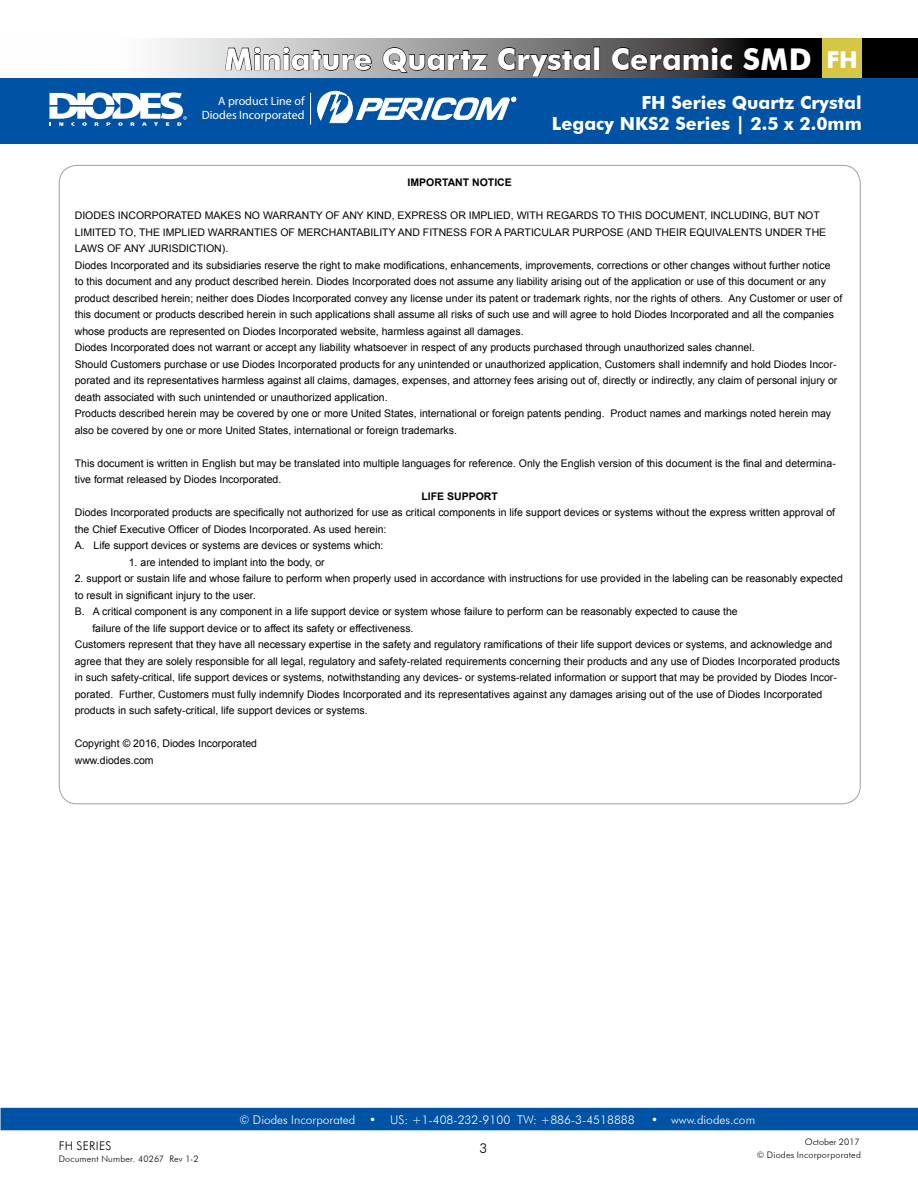
<style>
.page{position:relative;width:918px;height:1188px;background:#fff}
.page>*{position:absolute;margin:0;border:0;box-sizing:border-box;transform-origin:0 0}
.t1{font:700 30px "Futura BT";color:#fff}
.t2{font:700 23.25px "Futura BT";color:#fff}
.t3{font:700 18px/21.6px "Futura BT";color:#fff;text-align:right}
.t4{font:300 13.5px "Futura BT";color:#000}
.t5{font:300 12px "Futura BT";color:#fff}
.t6{font:12px/14px "Myriad Pro";color:#fff;text-align:right}
.t7{font:300 12px "Futura BT";letter-spacing:.02em;color:#000}
.t8{font:10.5px/16.5px "Arial";color:#000}
.t9{font:700 10.5px "Arial";color:#000}
.t10{font:300 9px "Futura BT";letter-spacing:.025em;color:#000}
.t11{font:300 9px "Futura BT";color:#000}
</style>
<div class="page">
<div style="left:1px;top:1108px;width:917px;height:22px;background:#0052a4"></div>
<svg style="left:158px;top:38px;width:760px;height:40px;background:#747474"></svg>
<div style="left:0;top:78px;width:918px;height:66px;background:#0052a4"></div>
<svg style="left:225px;top:45px;width:147px;height:31px;background:#aaabab"></svg>
<svg style="left:382px;top:47px;width:107px;height:26px;background:#838383"></svg>
<svg style="left:498px;top:47px;width:93px;height:30px;background:#656464"></svg>
<div style="left:594px;top:47px;width:6px;height:23px;border:1px solid #000"></div>
<svg style="left:612px;top:47px;width:121px;height:24px;background:#363333"></svg>
<div style="left:742px;top:45px;width:69px;height:31px;background:#000"></div>
<div style="left:822px;top:38px;width:39px;height:40px;background:#d5c745"></div>
<svg style="left:317px;top:90px;width:200px;height:34px"></svg>
<hr style="left:310px;top:93px;width:1px;height:31px;background:#fcfbfb">
<svg style="left:49px;top:92px;width:138px;height:34px"></svg>
<h1 class="t1" style="left:225px;top:41px;width:589px">Miniature Quartz Crystal Ceramic SMD</h1>
<h3 class="t3" style="left:552px;top:92px;width:311px">FH Series Quartz Crystal<br>Legacy NKS2 Series | 2.5 x 2.0mm</h3>
<h2 class="t2" style="left:827px;top:45px;width:33px">FH</h2>
<p class="t6" style="left:202px;top:94px;width:104px">A product Line of<br>Diodes Incorporated</p>
<p class="t9" style="left:408px;top:176px;width:106px">IMPORTANT NOTICE</p>
<p class="t8" style="left:75px;top:207px;width:769px">DIODES INCORPORATED MAKES NO WARRANTY OF ANY KIND, EXPRESS OR IMPLIED, WITH REGARDS TO THIS DOCUMENT, INCLUDING, BUT NOT LIMITED TO, THE IMPLIED WARRANTIES OF MERCHANTABILITY AND FITNESS FOR A PARTICULAR PURPOSE (AND THEIR EQUIVALENTS UNDER THE LAWS OF ANY JURISDICTION).<br>Diodes Incorporated and its subsidiaries reserve the right to make modifications, enhancements, improvements, corrections or other changes without further notice<br>to this document and any product described herein. Diodes Incorporated does not assume any liability arising out of the application or use of this document or any product described herein; neither does Diodes Incorporated convey any license under its patent or trademark rights, nor the rights of others. Any Customer or user of this document or products described herein in such applications shall assume all risks of such use and will agree to hold Diodes Incorporated and all the companies whose products are represented on Diodes Incorporated website, harmless against all damages.<br>Diodes Incorporated does not warrant or accept any liability whatsoever in respect of any products purchased through unauthorized sales channel.<br>Should Customers purchase or use Diodes Incorporated products for any unintended or unauthorized application, Customers shall indemnify and hold Diodes Incor&shy;porated and its representatives harmless against all claims, damages, expenses, and attorney fees arising out of, directly or indirectly, any claim of personal injury or death associated with such unintended or unauthorized application.<br>Products described herein may be covered by one or more United States, international or foreign patents pending. Product names and markings noted herein may also be covered by one or more United States, international or foreign trademarks.</p>
<p class="t8" style="left:75px;top:455px;width:763px">This document is written in English but may be translated into multiple languages for reference. Only the English version of this document is the final and determina&shy;tive format released by Diodes Incorporated.</p>
<p class="t9" style="left:422px;top:489px;width:78px">LIFE SUPPORT</p>
<p class="t8" style="left:75px;top:504px;width:762px">Diodes Incorporated products are specifically not authorized for use as critical components in life support devices or systems without the express written approval of the Chief Executive Officer of Diodes Incorporated. As used herein:<br>A. Life support devices or systems are devices or systems which:</p>
<p class="t8" style="left:129px;top:554px;width:197px">1. are intended to implant into the body, or</p>
<p class="t8" style="left:75px;top:570px;width:770px">2. support or sustain life and whose failure to perform when properly used in accordance with instructions for use provided in the labeling can be reasonably expected</p>
<p class="t8" style="left:75px;top:587px;width:182px">to result in significant injury to the user.</p>
<p class="t8" style="left:75px;top:603px;width:664px">B. A critical component is any component in a life support device or system whose failure to perform can be reasonably expected to cause the</p>
<p class="t8" style="left:92px;top:620px;width:323px">failure of the life support device or to affect its safety or effectiveness.</p>
<p class="t8" style="left:75px;top:636px;width:759px">Customers represent that they have all necessary expertise in the safety and regulatory ramifications of their life support devices or systems, and acknowledge and</p>
<p class="t8" style="left:75px;top:653px;width:767px">agree that they are solely responsible for all legal, regulatory and safety-related requirements concerning their products and any use of Diodes Incorporated products</p>
<p class="t8" style="left:75px;top:669px;width:764px">in such safety-critical, life support devices or systems, notwithstanding any devices- or systems-related information or support that may be provided by Diodes Incor-</p>
<p class="t8" style="left:75px;top:686px;width:749px">porated. Further, Customers must fully indemnify Diodes Incorporated and its representatives against any damages arising out of the use of Diodes Incorporated</p>
<p class="t8" style="left:75px;top:702px;width:294px">products in such safety-critical, life support devices or systems.</p>
<p class="t8" style="left:75px;top:735px;width:184px">Copyright © 2016, Diodes Incorporated www.diodes.com</p>
<p class="t5" style="left:240px;top:1113px;width:397px">© Diodes Incorporated • US: +1-408-232-9100 TW: +886-3-4518888</p>
<p class="t5" style="left:651px;top:1113px;width:105px">• www.diodes.com</p>
<p class="t11" style="left:805px;top:1136px;width:56px">October 2017</p>
<p class="t7" style="left:59px;top:1139px;width:54px">FH SERIES</p>
<p class="t10" style="left:59px;top:1153px;width:141px">Document Number. 40267 Rev 1-2</p>
<p class="t10" style="left:757px;top:1149px;width:106px">© Diodes Incorporporated</p>
<p class="t4" style="left:479px;top:1140px;width:9px">3</p>
</div>
